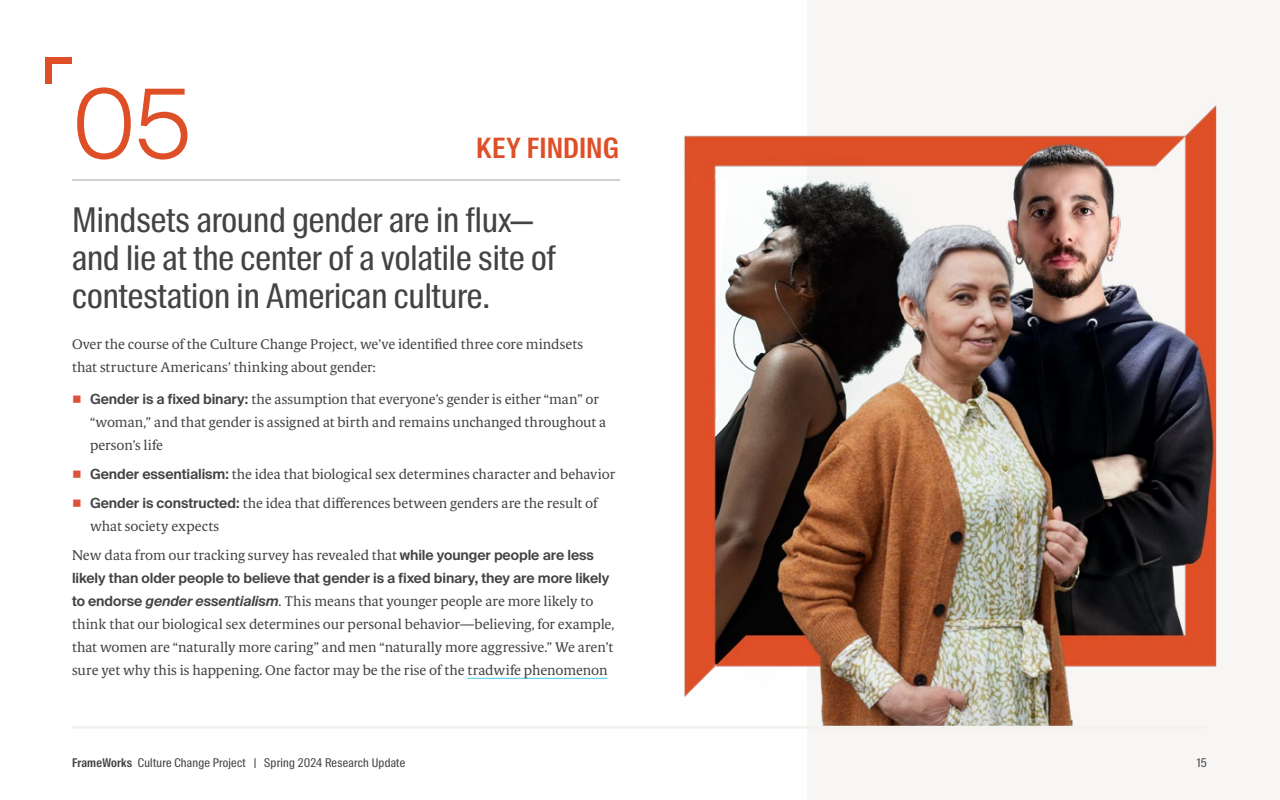
<style>
.page{position:relative;width:1280px;height:800px;background:#fff}
.page>*{position:absolute;margin:0;border:0;box-sizing:border-box;transform-origin:0 0}
.t1{font:300 96px "Suisse Intl";color:#de4f27}
.t2{font:34px/38px "Suisse Intl Cond";color:#434244}
.t3{font:600 28px "Suisse Intl Cond";letter-spacing:.005em;color:#de4f27}
.t4{font:14px/23px "Berlingske Serif Tx";letter-spacing:-.005em;color:#434244}
.t5{font:600 14px "Suisse Intl";letter-spacing:-.005em;color:#434244}
.t6{font:12px "Suisse Intl Cond";letter-spacing:.02em;color:#434244}
.s1{color:#dc533b}
.s2{font-family:"Suisse Intl";font-weight:600}
.s3{font-family:"Suisse Intl";font-weight:600;font-style:italic}
.s4{font-weight:600}
</style>
<div class="page">
<hr style="left:72px;top:179px;width:548px;height:2px;background:#d0d0d0">
<hr style="left:468px;top:678px;width:140px;height:1px;background:#4bc7ea">
<svg style="left:45px;top:57px;width:27px;height:27px"></svg>
<div style="left:807px;top:0;width:473px;height:800px;background:#f7f6f5"></div>
<img style="left:683px;top:105px;width:534px;height:621px">
<hr style="left:72px;top:726px;width:1135px;height:3px;background:#f3f2ee">
<h1 class="t1" style="left:72px;top:69px;width:121px">05</h1>
<h3 class="t3" style="left:476px;top:132px;width:144px">KEY FINDING</h3>
<h2 class="t2" style="left:72px;top:201px;width:485px">Mindsets around gender are in flux— and lie at the center of a volatile site of contestation in American culture.</h2>
<p class="t4" style="left:72px;top:333px;width:513px">Over the course of the Culture Change Project, we’ve identified three core mindsets that structure Americans’ thinking about gender:</p>
<p class="t4" style="left:90px;top:388px;width:518px;text-indent:-18px"><span class="s1">✹</span> <span class="s2">Gender is a fixed binary:</span> the assumption that everyone’s gender is either “man” or “woman,” and that gender is assigned at birth and remains unchanged throughout a person’s life</p>
<p class="t4" style="left:72px;top:460px;width:545px;line-height:29px"><span class="s1">✹</span> <span class="s2">Gender essentialism:</span> the idea that biological sex determines character and behavior <span class="s1">✹</span> <span class="s2">Gender is constructed:</span> the idea that differences between genders are the result of</p>
<p class="t4" style="left:72px;top:512px;width:523px;line-height:29px;text-indent:18px">what society expects<br>New data from our tracking survey has revealed that <span class="s2">while younger people are less</span></p>
<p class="t5" style="left:72px;top:570px;width:539px">likely than older people to believe that gender is a fixed binary, they are more likely</p>
<p class="t4" style="left:72px;top:590px;width:544px"><span class="s2">to endorse</span> <span class="s3">gender essentialism</span>. This means that younger people are more likely to think that our biological sex determines our personal behavior—believing, for example, that women are “naturally more caring” and men “naturally more aggressive.” We aren’t sure yet why this is happening. One factor may be the rise of the tradwife phenomenon</p>
<p class="t6" style="left:72px;top:756px;width:335px"><span class="s4">FrameWorks</span> Culture Change Project | Spring 2024 Research Update</p>
<p class="t6" style="left:1197px;top:756px;width:12px">15</p>
</div>
